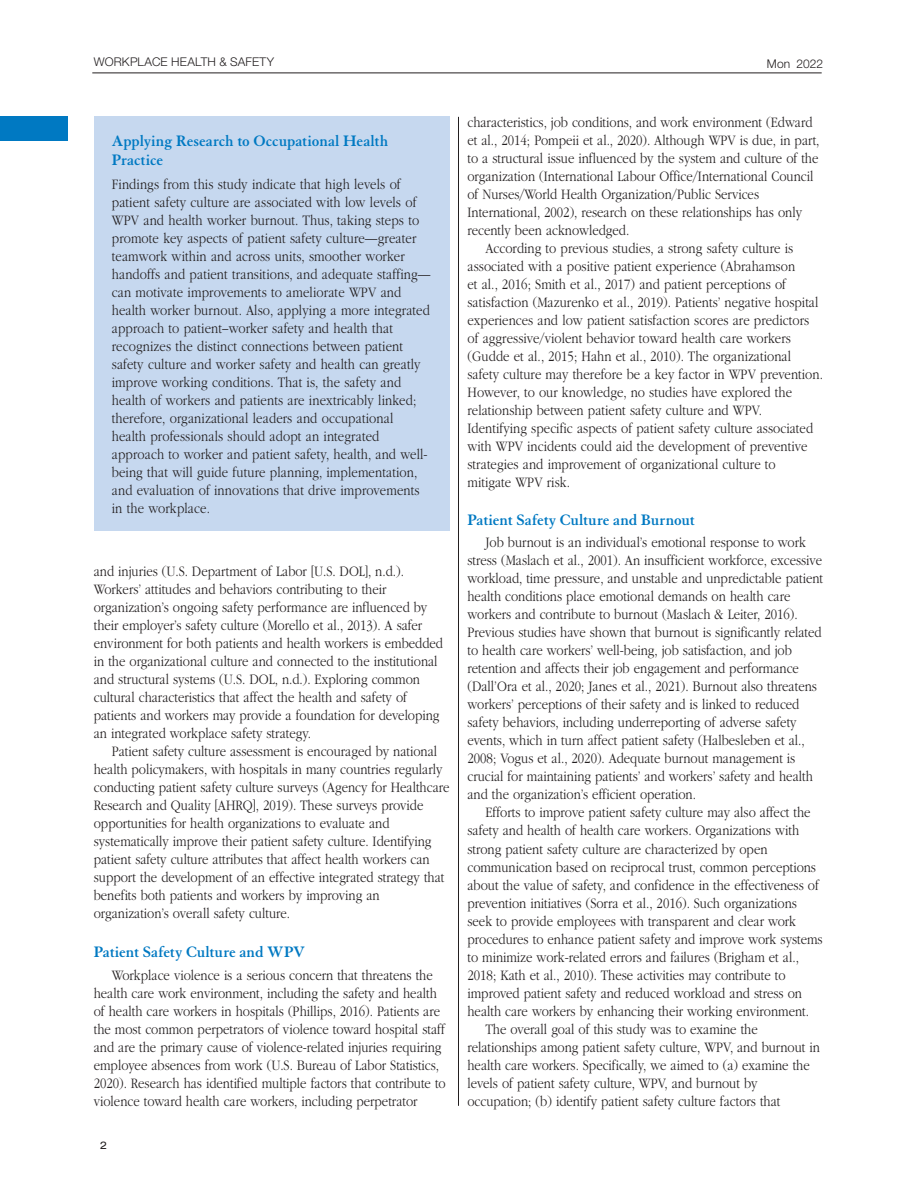
<style>
.page{position:relative;width:917px;height:1201px;background:#fff}
.page>*{position:absolute;margin:0;border:0;box-sizing:border-box;transform-origin:0 0}
.t1{font:700 16.5px/19.5px "Granjon LT Std";letter-spacing:-.005em;color:#0079c2}
.t2{font:300 15px/18px "ITC Garamond Std";color:#231f20;scale:.85 1}
.t3{font:300 12px "Helvetica Neue LT Std";letter-spacing:.015em;color:#231f20}
.t4{font:expanded 10.5px "Helvetica Neue LT Std";color:#231f20}
</style>
<div class="page">
<hr style="left:92px;top:72px;width:729px;height:1px;background:#231f20">
<div style="left:0;top:116px;width:68px;height:25px;background:#0079c2"></div>
<hr style="left:458px;top:117px;width:1px;height:988px;background:#231f20">
<div style="left:94px;top:116px;width:355px;height:415px;background:#c6d8ef"></div>
<p class="t3" style="left:94px;top:55px;width:182px">WORKPLACE HEALTH &amp; SAFETY</p>
<p class="t3" style="left:767px;top:56px;width:58px">MON 2022</p>
<p class="t1" style="left:112px;top:131px;width:278px">Applying Research to Occupational Health<br>Practice</p>
<p class="t2" style="left:112px;top:175px;width:376px">Findings from this study indicate that high levels of patient safety culture are associated with low levels of WPV and health worker burnout. Thus, taking steps to promote key aspects of patient safety culture—greater teamwork within and across units, smoother worker handoffs and patient transitions, and adequate staffing— can motivate improvements to ameliorate WPV and health worker burnout. Also, applying a more integrated approach to patient–worker safety and health that recognizes the distinct connections between patient safety culture and worker safety and health can greatly improve working conditions. That is, the safety and health of workers and patients are inextricably linked; therefore, organizational leaders and occupational health professionals should adopt an integrated approach to worker and patient safety, health, and well&shy;being that will guide future planning, implementation, and evaluation of innovations that drive improvements in the workplace.</p>
<p class="t2" style="left:94px;top:562px;width:412px">and injuries (U.S. Department of Labor [U.S. DOL], n.d.).<br>Workers’ attitudes and behaviors contributing to their organization’s ongoing safety performance are influenced by their employer’s safety culture (Morello et al., 2013). A safer environment for both patients and health workers is embedded in the organizational culture and connected to the institutional and structural systems (U.S. DOL, n.d.). Exploring common cultural characteristics that affect the health and safety of patients and workers may provide a foundation for developing an integrated workplace safety strategy.</p>
<p class="t2" style="left:94px;top:742px;width:420px;text-indent:18px">Patient safety culture assessment is encouraged by national health policymakers, with hospitals in many countries regularly conducting patient safety culture surveys (Agency for Healthcare Research and Quality [AHRQ], 2019). These surveys provide opportunities for health organizations to evaluate and systematically improve their patient safety culture. Identifying patient safety culture attributes that affect health workers can support the development of an effective integrated strategy that benefits both patients and workers by improving an organization’s overall safety culture.</p>
<p class="t1" style="left:94px;top:942px;width:213px">Patient Safety Culture and WPV</p>
<p class="t2" style="left:94px;top:965px;width:415px;text-indent:18px">Workplace violence is a serious concern that threatens the health care work environment, including the safety and health of health care workers in hospitals (Phillips, 2016). Patients are the most common perpetrators of violence toward hospital staff and are the primary cause of violence-related injuries requiring employee absences from work (U.S. Bureau of Labor Statistics, 2020). Research has identified multiple factors that contribute to violence toward health care workers, including perpetrator</p>
<p class="t4" style="left:100px;top:1138px;width:9px">2</p>
<p class="t2" style="left:467px;top:113px;width:407px">characteristics, job conditions, and work environment (Edward</p>
<p class="t2" style="left:467px;top:131px;width:415px">et al., 2014; Pompeii et al., 2020). Although WPV is due, in part,</p>
<p class="t2" style="left:467px;top:149px;width:414px">to a structural issue influenced by the system and culture of the</p>
<p class="t2" style="left:467px;top:167px;width:408px">organization (International Labour Office/International Council</p>
<p class="t2" style="left:467px;top:185px;width:344px">of Nurses/World Health Organization/Public Services</p>
<p class="t2" style="left:467px;top:203px;width:395px">International, 2002), research on these relationships has only</p>
<p class="t2" style="left:467px;top:221px;width:192px">recently been acknowledged.</p>
<p class="t2" style="left:485px;top:239px;width:363px">According to previous studies, a strong safety culture is</p>
<p class="t2" style="left:467px;top:257px;width:387px">associated with a positive patient experience (Abrahamson</p>
<p class="t2" style="left:467px;top:275px;width:376px">et al., 2016; Smith et al., 2017) and patient perceptions of</p>
<p class="t2" style="left:467px;top:293px;width:414px">satisfaction (Mazurenko et al., 2019). Patients’ negative hospital</p>
<p class="t2" style="left:467px;top:311px;width:403px">experiences and low patient satisfaction scores are predictors</p>
<p class="t2" style="left:467px;top:329px;width:382px">of aggressive/violent behavior toward health care workers</p>
<p class="t2" style="left:467px;top:347px;width:382px">(Gudde et al., 2015; Hahn et al., 2010). The organizational</p>
<p class="t2" style="left:467px;top:365px;width:420px">safety culture may therefore be a key factor in WPV prevention.</p>
<p class="t2" style="left:467px;top:383px;width:383px">However, to our knowledge, no studies have explored the</p>
<p class="t2" style="left:467px;top:401px;width:348px">relationship between patient safety culture and WPV.</p>
<p class="t2" style="left:467px;top:419px;width:408px">Identifying specific aspects of patient safety culture associated</p>
<p class="t2" style="left:467px;top:437px;width:401px">with WPV incidents could aid the development of preventive</p>
<p class="t2" style="left:467px;top:455px;width:364px">strategies and improvement of organizational culture to</p>
<p class="t2" style="left:467px;top:473px;width:122px">mitigate WPV risk.</p>
<p class="t1" style="left:467px;top:509px;width:229px">Patient Safety Culture and Burnout</p>
<p class="t2" style="left:467px;top:533px;width:420px;text-indent:18px">Job burnout is an individual’s emotional response to work stress (Maslach et al., 2001). An insufficient workforce, excessive workload, time pressure, and unstable and unpredictable patient health conditions place emotional demands on health care workers and contribute to burnout (Maslach &amp; Leiter, 2016).<br>Previous studies have shown that burnout is significantly related to health care workers’ well-being, job satisfaction, and job retention and affects their job engagement and performance (Dall’Ora et al., 2020; Janes et al., 2021). Burnout also threatens workers’ perceptions of their safety and is linked to reduced safety behaviors, including underreporting of adverse safety events, which in turn affect patient safety (Halbesleben et al., 2008; Vogus et al., 2020). Adequate burnout management is crucial for maintaining patients’ and workers’ safety and health and the organization’s efficient operation.</p>
<p class="t2" style="left:485px;top:803px;width:384px">Efforts to improve patient safety culture may also affect the</p>
<p class="t2" style="left:467px;top:821px;width:391px">safety and health of health care workers. Organizations with</p>
<p class="t2" style="left:467px;top:839px;width:354px">strong patient safety culture are characterized by open</p>
<p class="t2" style="left:467px;top:857px;width:411px">communication based on reciprocal trust, common perceptions</p>
<p class="t2" style="left:467px;top:875px;width:415px">about the value of safety, and confidence in the effectiveness of</p>
<p class="t2" style="left:467px;top:893px;width:389px">prevention initiatives (Sorra et al., 2016). Such organizations</p>
<p class="t2" style="left:467px;top:911px;width:388px">seek to provide employees with transparent and clear work</p>
<p class="t2" style="left:467px;top:929px;width:419px">procedures to enhance patient safety and improve work systems</p>
<p class="t2" style="left:467px;top:947px;width:391px">to minimize work-related errors and failures (Brigham et al.,</p>
<p class="t2" style="left:467px;top:965px;width:376px">2018; Kath et al., 2010). These activities may contribute to</p>
<p class="t2" style="left:467px;top:983px;width:395px">improved patient safety and reduced workload and stress on</p>
<p class="t2" style="left:467px;top:1001px;width:403px">health care workers by enhancing their working environment.</p>
<p class="t2" style="left:485px;top:1019px;width:322px">The overall goal of this study was to examine the</p>
<p class="t2" style="left:467px;top:1037px;width:416px">relationships among patient safety culture, WPV, and burnout in</p>
<p class="t2" style="left:467px;top:1055px;width:404px">health care workers. Specifically, we aimed to (a) examine the</p>
<p class="t2" style="left:467px;top:1073px;width:343px">levels of patient safety culture, WPV, and burnout by</p>
<p class="t2" style="left:467px;top:1091px;width:370px">occupation; (b) identify patient safety culture factors that</p>
</div>
